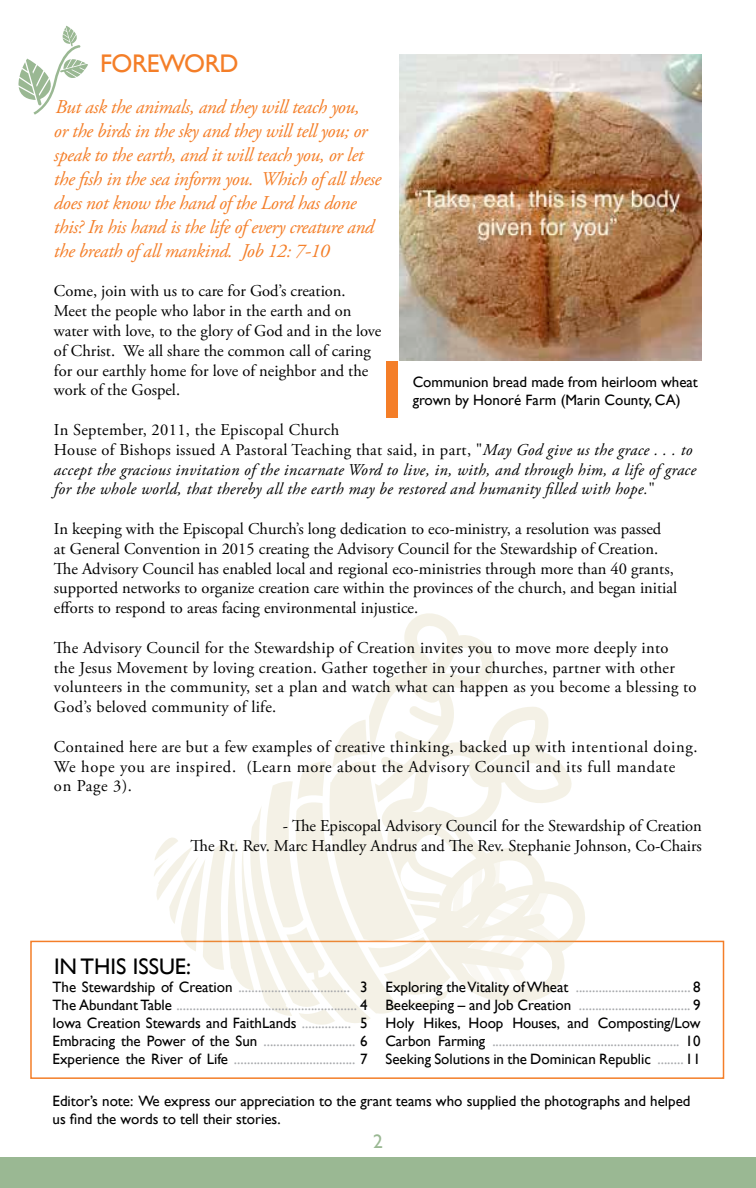
<style>
.page{position:relative;width:756px;height:1188px;background:#fff}
.page>*{position:absolute;margin:0;border:0;box-sizing:border-box;transform-origin:0 0}
.t1{font:25.5px "Gill Sans";letter-spacing:-.02em;color:#f47e28}
.t2{font:22.5px "Gill Sans";color:#000}
.t3{font:italic 19.5px/24px "Adobe Garamond Pro";letter-spacing:-.02em;color:#f47e28}
.t4{font:19.5px "Gill Sans";color:#9ab893}
.t5{font:16.5px/19.8px "Adobe Garamond Pro";color:#000}
.t6{font:italic 16.5px/19.8px "Adobe Garamond Pro";letter-spacing:.02em;color:#000}
.t7{font:16.5px/19.8px "Adobe Garamond Pro";letter-spacing:.02em;color:#000}
.t8{font:16.5px/19.8px "Adobe Garamond Pro";letter-spacing:.04em;color:#000}
.t9{font:15px/18px "Gill Sans";color:#000}
.t10{font:15px/18px "Gill Sans";color:#a7a9ac;text-align:justify}
.s1{font-style:normal}
.s2{color:#000}
.s3{color:#a7a9ac}
</style>
<div class="page">
<div style="left:30px;top:941px;width:694px;height:138px;border:2px solid #f47e28"></div>
<svg style="left:150px;top:613px;width:430px;height:412px"></svg>
<div style="left:0;top:1158px;width:756px;height:30px;background:#9ab893"></div>
<svg style="left:18px;top:26px;width:70px;height:89px"></svg>
<div style="left:387px;top:362px;width:11px;height:56px;background:#f47e28"></div>
<img style="left:399px;top:54px;width:303px;height:306px">
<h1 class="t1" style="left:100px;top:48px;width:140px">FOREWORD</h1>
<p class="t3" style="left:54px;top:95px;width:329px">But ask the animals, and they will teach you,<br>or the birds in the sky and they will tell you; or speak to the earth, and it will teach you, or let the fish in the sea inform you. Which of all these does not know the hand of the Lord has done this? In his hand is the life of every creature and the breath of all mankind. Job 12: 7-10</p>
<p class="t5" style="left:54px;top:282px;width:329px">Come, join with us to care for God’s creation.<br>Meet the people who labor in the earth and on water with love, to the glory of God and in the love of Christ. We all share the common call of caring for our earthly home for love of neighbor and the work of the Gospel.</p>
<p class="t6" style="left:54px;top:420px;width:644px"><span class="s1">In September, 2011, the Episcopal Church<br>House of Bishops issued A Pastoral Teaching that said, in part, "</span>May God give us the grace . . . to accept the gracious invitation of the incarnate Word to live, in, with, and through him, a life of grace for the whole world, that thereby all the earth may be restored and humanity filled with hope.<span class="s1">"</span></p>
<p class="t5" style="left:54px;top:520px;width:625px">In keeping with the Episcopal Church’s long dedication to eco-ministry, a resolution was passed<br>at General Convention in 2015 creating the Advisory Council for the Stewardship of Creation.<br>The Advisory Council has enabled local and regional eco-ministries through more than 40 grants, supported networks to organize creation care within the provinces of the church, and began initial efforts to respond to areas facing environmental injustice.</p>
<p class="t7" style="left:54px;top:638px;width:644px">The Advisory Council for the Stewardship of Creation invites you to move more deeply into<br>the Jesus Movement by loving creation. Gather together in your churches, partner with other volunteers in the community, set a plan and watch what can happen as you become a blessing to God’s beloved community of life.</p>
<p class="t8" style="left:54px;top:737px;width:645px">Contained here are but a few examples of creative thinking, backed up with intentional doing.<br>We hope you are inspired. (Learn more about the Advisory Council and its full mandate<br>on Page 3).</p>
<p class="t5" style="left:191px;top:817px;width:513px;text-align:right">- The Episcopal Advisory Council for the Stewardship of Creation<br>The Rt. Rev. Marc Handley Andrus and The Rev. Stephanie Johnson, Co-Chairs</p>
<p class="t9" style="left:413px;top:373px;width:287px">Communion bread made from heirloom wheat grown by Honoré Farm (Marin County, CA)</p>
<h2 class="t2" style="left:54px;top:953px;width:139px">IN THIS ISSUE:</h2>
<p class="t10" style="left:52px;top:978px;width:317px"><span class="s2">The Stewardship of Creation</span> .................................. <span class="s2">3<br>The Abundant Table</span> ....................................................... <span class="s2">4<br>Iowa Creation Stewards and FaithLands</span> ............... <span class="s2">5<br>Embracing the Power of the Sun</span> ............................ <span class="s2">6<br>Experience the River of Life</span> ..................................... <span class="s2">7</span></p>
<p class="t9" style="left:386px;top:978px;width:317px;text-align:justify">Exploring the Vitality of Wheat <span class="s3">...................................</span> 8<br>Beekeeping – and Job Creation <span class="s3">..................................</span> 9<br>Holy Hikes, Hoop Houses, and Composting/Low Carbon Farming <span class="s3">.........................................................</span> 10<br>Seeking Solutions in the Dominican Republic <span class="s3">........</span> 11</p>
<p class="t9" style="left:52px;top:1093px;width:640px">Editor’s note: We express our appreciation to the grant teams who supplied the photographs and helped us find the words to tell their stories.</p>
<p class="t4" style="left:373px;top:1130px;width:11px">2</p>
</div>
